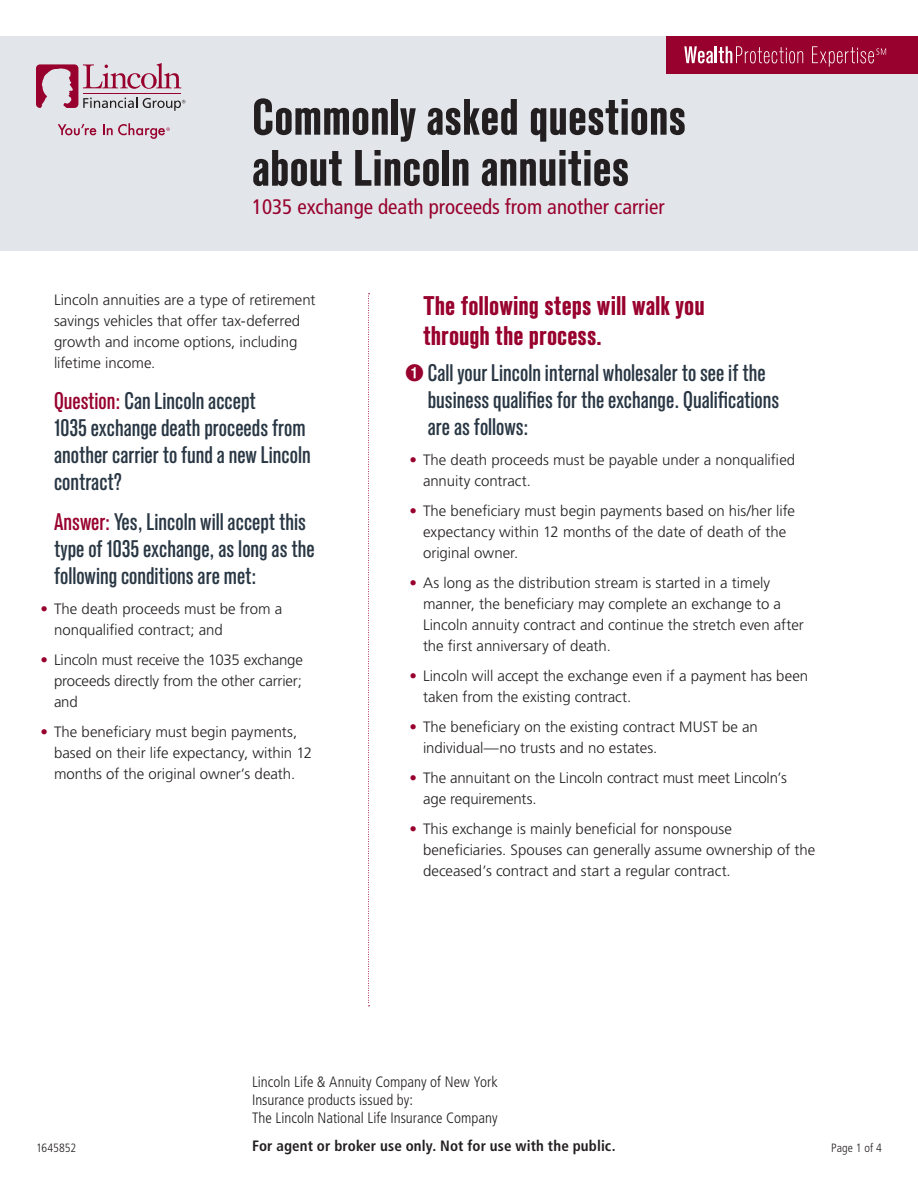
<style>
.page{position:relative;width:918px;height:1188px;background:#fff}
.page>*{position:absolute;margin:0;border:0;box-sizing:border-box;transform-origin:0 0}
.t1{font:700 condensed 51px/51px "Standard CT";color:#231f20}
.t2{font:700 condensed 27px/30px "Standard CT";color:#98012d}
.t3{font:500 condensed 24px/27px "Standard CT";color:#293744}
.t4{font:condensed 21px "Frutiger LT Std";color:#98012d}
.t5{font:300 15px/21px "Frutiger LT Std";color:#231f20}
.t6{font:300 condensed 15px/18px "Frutiger LT Std";color:#231f20}
.t7{font:700 condensed 15px "Frutiger LT Std";letter-spacing:.01em;color:#231f20}
.t8{font:300 condensed 12px "Frutiger LT Std";letter-spacing:.005em;color:#231f20}
.s1{color:#98012d}
</style>
<div class="page">
<div style="left:0;top:36px;width:918px;height:214px;background:#e2e5ea"></div>
<svg style="left:58px;top:124px;width:38px;height:11px"></svg>
<svg style="left:36px;top:63px;width:149px;height:48px"></svg>
<svg style="left:103px;top:123px;width:67px;height:16px"></svg>
<svg style="left:368px;top:293px;width:2px;height:713px"></svg>
<div style="left:666px;top:36px;width:252px;height:38px;background:#98012d"></div>
<svg style="left:684px;top:46px;width:119px;height:17px"></svg>
<svg style="left:812px;top:46px;width:74px;height:21px"></svg>
<h1 class="t1" style="left:252px;top:93px;width:436px">Commonly asked questions about Lincoln annuities</h1>
<h3 class="t4" style="left:252px;top:195px;width:414px">1035 exchange death proceeds from another carrier</h3>
<p class="t5" style="left:54px;top:290px;width:263px">Lincoln annuities are a type of retirement savings vehicles that offer tax-deferred growth and income options, including lifetime income.</p>
<h3 class="t3" style="left:54px;top:387px;width:258px"><span class="s1">Question:</span> Can Lincoln accept<br>1035 exchange death proceeds from another carrier to fund a new Lincoln contract?</h3>
<h3 class="t3" style="left:54px;top:509px;width:262px"><span class="s1">Answer:</span> Yes, Lincoln will accept this type of 1035 exchange, as long as the following conditions are met:</h3>
<p class="t5" style="left:54px;top:599px;width:230px;text-indent:-14px"><span class="s1">•</span> The death proceeds must be from a nonqualified contract; and</p>
<p class="t5" style="left:54px;top:650px;width:251px;text-align:justify;text-indent:-14px"><span class="s1">•</span> Lincoln must receive the 1035 exchange proceeds directly from the other carrier; and</p>
<p class="t5" style="left:54px;top:722px;width:260px;text-indent:-14px"><span class="s1">•</span> The beneficiary must begin payments, based on their life expectancy, within 12 months of the original owner’s death.</p>
<h2 class="t2" style="left:423px;top:291px;width:283px">The following steps will walk you through the process.</h2>
<h3 class="t3" style="left:428px;top:360px;width:353px;text-indent:-23px"><span class="s1">➊</span> Call your Lincoln internal wholesaler to see if the business qualifies for the exchange. Qualifications are as follows:</h3>
<p class="t5" style="left:423px;top:450px;width:374px;text-indent:-14px"><span class="s1">•</span> The death proceeds must be payable under a nonqualified annuity contract.</p>
<p class="t5" style="left:423px;top:501px;width:374px;text-indent:-14px"><span class="s1">•</span> The beneficiary must begin payments based on his/her life expectancy within 12 months of the date of death of the original owner.</p>
<p class="t5" style="left:423px;top:573px;width:382px;text-indent:-14px"><span class="s1">•</span> As long as the distribution stream is started in a timely manner, the beneficiary may complete an exchange to a Lincoln annuity contract and continue the stretch even after the first anniversary of death.</p>
<p class="t5" style="left:423px;top:666px;width:387px;text-indent:-14px"><span class="s1">•</span> Lincoln will accept the exchange even if a payment has been taken from the existing contract.</p>
<p class="t5" style="left:423px;top:717px;width:336px;text-indent:-14px"><span class="s1">•</span> The beneficiary on the existing contract MUST be an individual—no trusts and no estates.</p>
<p class="t5" style="left:423px;top:768px;width:365px;text-indent:-14px"><span class="s1">•</span> The annuitant on the Lincoln contract must meet Lincoln’s age requirements.</p>
<p class="t5" style="left:423px;top:819px;width:394px;text-indent:-14px"><span class="s1">•</span> This exchange is mainly beneficial for nonspouse beneficiaries. Spouses can generally assume ownership of the deceased’s contract and start a regular contract.</p>
<p class="t6" style="left:252px;top:1073px;width:247px">Lincoln Life &amp; Annuity Company of New York<br>Insurance products issued by:<br>The Lincoln National Life Insurance Company</p>
<p class="t7" style="left:252px;top:1137px;width:365px">For agent or broker use only. Not for use with the public.</p>
<p class="t8" style="left:36px;top:1141px;width:42px">1645852</p>
<p class="t8" style="left:831px;top:1141px;width:52px">Page 1 of 4</p>
</div>
